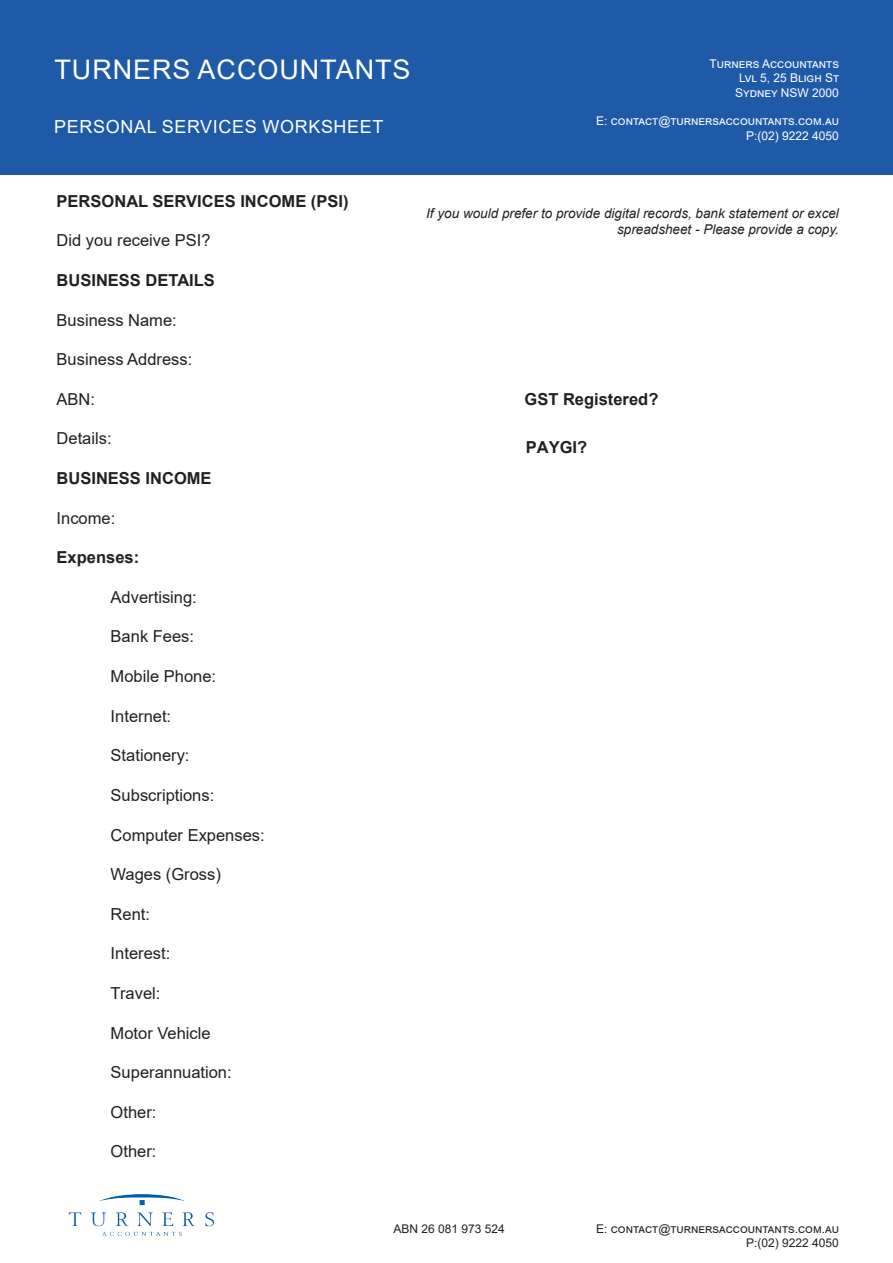
<style>
.page{position:relative;width:893px;height:1263px;background:#fff}
.page>*{position:absolute;margin:0;border:0;box-sizing:border-box;transform-origin:0 0}
.t1{font:27px "Arial";letter-spacing:.035em;color:#fff}
.t2{font:18px "Arial";letter-spacing:.035em;color:#fff}
.t3{font:16.5px "Arial";color:#231f20}
.t4{font:700 16.5px "Arial";color:#231f20}
.t5{font:700 16.5px "Arial";color:#231f20}
.t6{font:italic 13.5px/16.2px "Arial";color:#231f20;text-align:right}
.t7{font:12px "Arial";color:#fff}
.t8{font:12px "Arial";color:#231f20}
</style>
<div class="page">
<div style="left:1px;top:1px;width:892px;height:174px;background:#1f5aa9"></div>
<img style="left:68px;top:1194px;width:146px;height:42px">
<p class="t1" style="left:54px;top:51px;width:358px">TURNERS ACCOUNTANTS</p>
<p class="t2" style="left:54px;top:114px;width:331px">PERSONAL SERVICES WORKSHEET</p>
<p class="t7" style="left:709px;top:55px;width:131px">Turners Accountants</p>
<p class="t7" style="left:739px;top:70px;width:102px">Lvl 5, 25 Bligh St</p>
<p class="t7" style="left:735px;top:84px;width:105px">Sydney NSW 2000</p>
<p class="t7" style="left:596px;top:113px;width:244px">E: contact@turnersaccountants.com.au</p>
<p class="t7" style="left:746px;top:127px;width:94px">P:(02) 9222 4050</p>
<p class="t4" style="left:57px;top:189px;width:293px">PERSONAL SERVICES INCOME (PSI)</p>
<p class="t3" style="left:57px;top:229px;width:156px">Did you receive PSI?</p>
<p class="t4" style="left:57px;top:269px;width:160px">BUSINESS DETAILS</p>
<p class="t3" style="left:57px;top:308px;width:122px">Business Name:</p>
<p class="t3" style="left:57px;top:348px;width:137px">Business Address:</p>
<p class="t3" style="left:57px;top:388px;width:40px">ABN:</p>
<p class="t3" style="left:57px;top:427px;width:57px">Details:</p>
<p class="t4" style="left:57px;top:467px;width:156px">BUSINESS INCOME</p>
<p class="t3" style="left:57px;top:506px;width:60px">Income:</p>
<p class="t4" style="left:57px;top:546px;width:84px">Expenses:</p>
<p class="t3" style="left:111px;top:586px;width:88px">Advertising:</p>
<p class="t3" style="left:111px;top:625px;width:85px">Bank Fees:</p>
<p class="t3" style="left:111px;top:665px;width:107px">Mobile Phone:</p>
<p class="t3" style="left:111px;top:704px;width:62px">Internet:</p>
<p class="t3" style="left:111px;top:744px;width:80px">Stationery:</p>
<p class="t3" style="left:111px;top:784px;width:105px">Subscriptions:</p>
<p class="t3" style="left:111px;top:823px;width:156px">Computer Expenses:</p>
<p class="t3" style="left:111px;top:863px;width:112px">Wages (Gross)</p>
<p class="t3" style="left:111px;top:902px;width:41px">Rent:</p>
<p class="t3" style="left:111px;top:942px;width:61px">Interest:</p>
<p class="t3" style="left:111px;top:982px;width:51px">Travel:</p>
<p class="t3" style="left:111px;top:1021px;width:101px">Motor Vehicle</p>
<p class="t3" style="left:111px;top:1061px;width:123px">Superannuation:</p>
<p class="t3" style="left:111px;top:1100px;width:47px">Other:</p>
<p class="t3" style="left:111px;top:1140px;width:47px">Other:</p>
<p class="t6" style="left:426px;top:206px;width:414px">If you would prefer to provide digital records, bank statement or excel spreadsheet - Please provide a copy.</p>
<p class="t4" style="left:524px;top:388px;width:135px">GST Registered?</p>
<p class="t5" style="left:526px;top:435px;width:63px">PAYGI?</p>
<p class="t8" style="left:393px;top:1220px;width:113px">ABN 26 081 973 524</p>
<p class="t8" style="left:596px;top:1220px;width:244px">E: contact@turnersaccountants.com.au</p>
<p class="t8" style="left:746px;top:1235px;width:94px">P:(02) 9222 4050</p>
</div>
